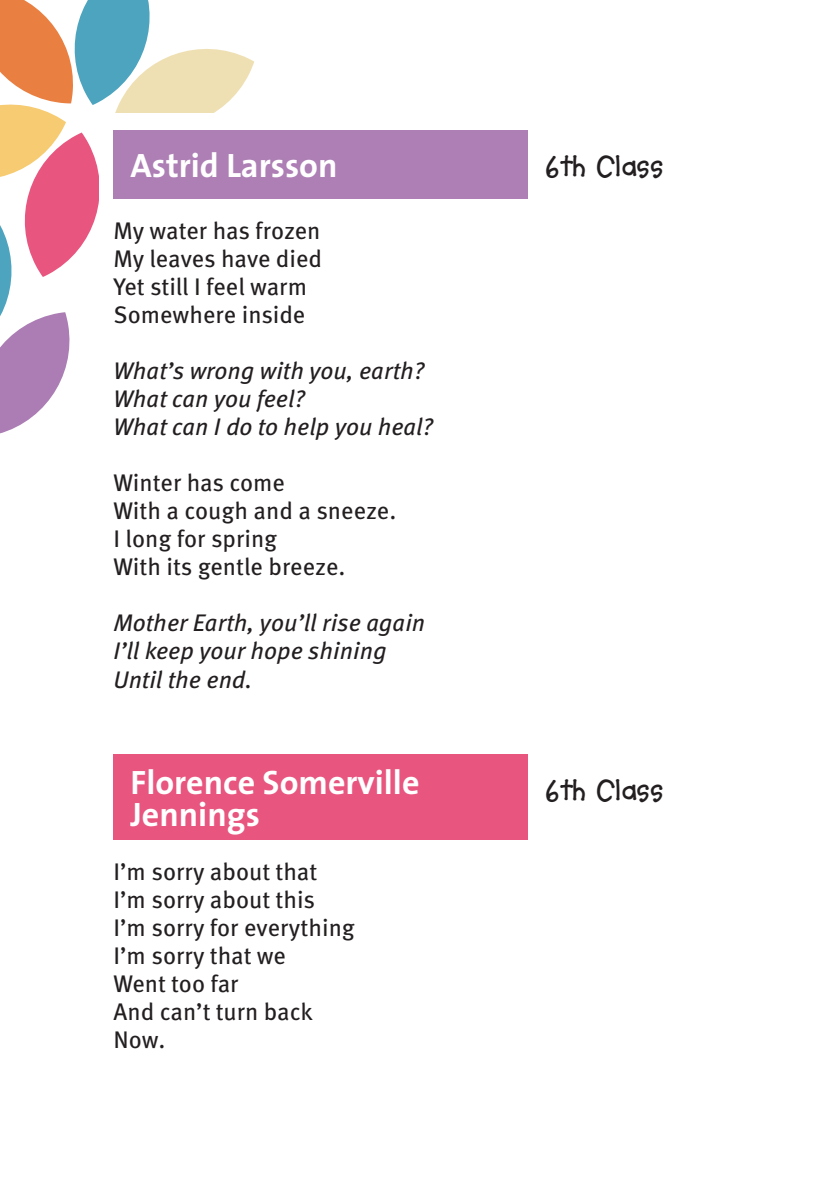
<style>
.page{position:relative;width:840px;height:1191px;background:#fff}
.page>*{position:absolute;margin:0;border:0;box-sizing:border-box;transform-origin:0 0}
.t1{font:700 34px/32px "The Sans";color:#fff}
.t2{font:700 30px "Soup Bone";color:#231f20}
.t3{font:24px/28px "Meta Pro";color:#231f20}
.t4{font:italic 24px/28px "Meta Pro";color:#231f20}
</style>
<div class="page">
<svg style="left:0;top:0;width:254px;height:434px"></svg>
<div style="left:99px;top:113px;width:627px;height:964px;background:#fff"></div>
<div style="left:113px;top:130px;width:414px;height:68px;background:#ad7fb5"></div>
<div style="left:113px;top:754px;width:414px;height:85px;background:#e8557f"></div>
<h1 class="t1" style="left:130px;top:149px;width:208px">Astrid Larsson</h1>
<p class="t2" style="left:544px;top:150px;width:120px">6th Class</p>
<p class="t3" style="left:113px;top:218px;width:210px">My water has frozen<br>My leaves have died<br>Yet still I feel warm<br>Somewhere inside</p>
<p class="t4" style="left:113px;top:358px;width:321px">What’s wrong with you, earth?<br>What can you feel?<br>What can I do to help you heal?</p>
<p class="t3" style="left:113px;top:470px;width:284px">Winter has come<br>With a cough and a sneeze.<br>I long for spring<br>With its gentle breeze.</p>
<p class="t4" style="left:113px;top:610px;width:313px">Mother Earth, you’ll rise again<br>I’ll keep your hope shining<br>Until the end.</p>
<h1 class="t1" style="left:130px;top:765px;width:290px">Florence Somerville<br>Jennings</h1>
<p class="t2" style="left:544px;top:774px;width:120px">6th Class</p>
<p class="t3" style="left:113px;top:858px;width:243px">I’m sorry about that<br>I’m sorry about this<br>I’m sorry for everything<br>I’m sorry that we<br>Went too far<br>And can’t turn back<br>Now.</p>
</div>
